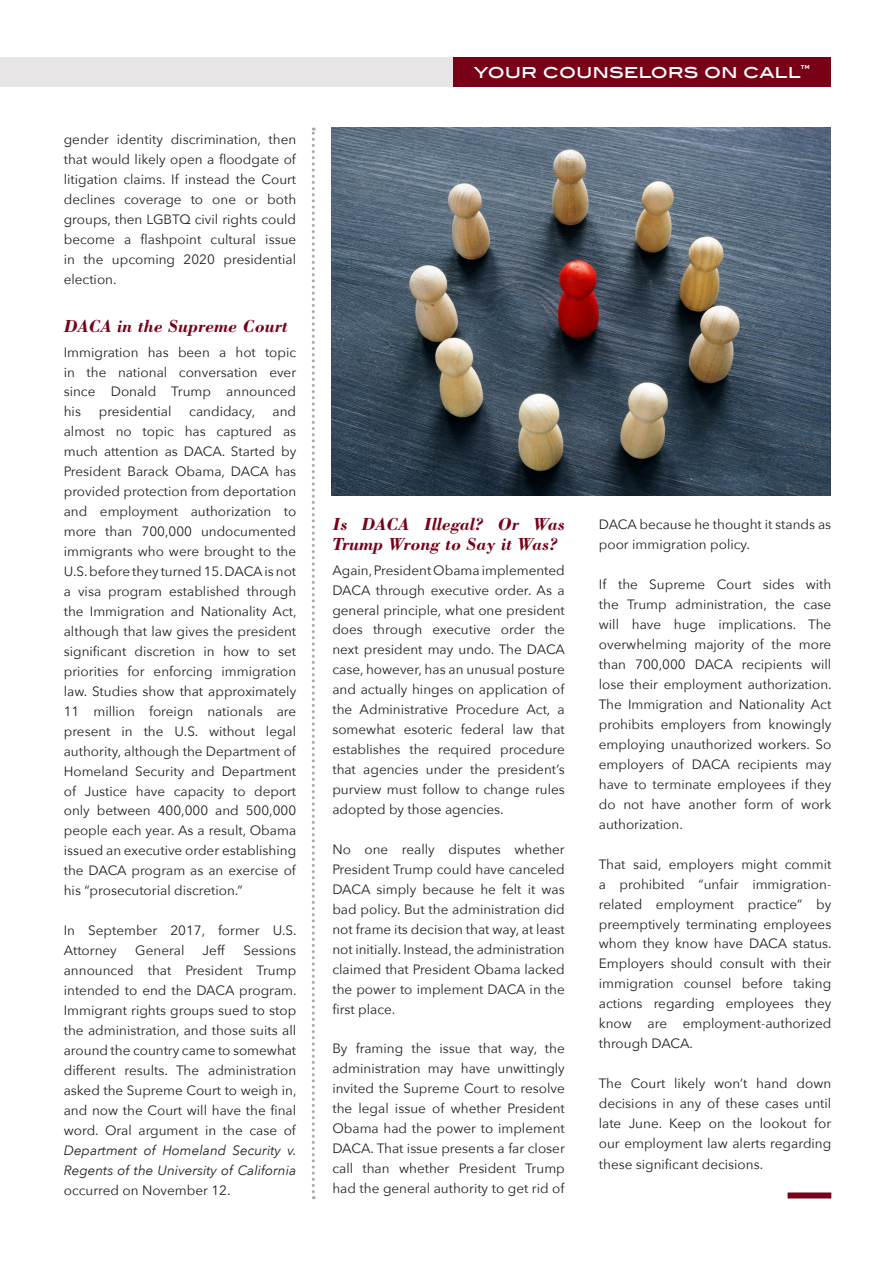
<style>
.page{position:relative;width:893px;height:1263px;background:#fff}
.page>*{position:absolute;margin:0;border:0;box-sizing:border-box;transform-origin:0 0}
.t1{font:italic 700 18px/20px "Bodoni LT Pro";color:#780118}
.Header_02{font:500 18px "ITC Blair";color:#fff}
.Cover_Big_title{font:500 15px "ITC Blair";letter-spacing:.03em;color:#fff}
.t2{font:13.5px/20px "Avenir Next";color:#231f20;text-align:justify}
.s1{font-style:italic}
</style>
<div class="page">
<div style="left:0;top:57px;width:830px;height:30px;background:#e8e5e6"></div>
<div style="left:788px;top:1192px;width:43px;height:6px;background:#780118"></div>
<svg style="left:312px;top:128px;width:3px;height:1071px"></svg>
<div style="left:453px;top:57px;width:377px;height:30px;background:#780118"></div>
<img style="left:331px;top:128px;width:499px;height:367px">
<p class="t2" style="left:64px;top:129px;width:234px">gender identity discrimination, then that would likely open a floodgate of litigation claims. If instead the Court declines coverage to one or both groups, then LGBTQ civil rights could become a flashpoint cultural issue in the upcoming 2020 presidential election.</p>
<p class="t1" style="left:64px;top:316px;width:226px">DACA in the Supreme Court</p>
<p class="t2" style="left:64px;top:341px;width:234px">Immigration has been a hot topic in the national conversation ever since Donald Trump announced his</p>
<p class="t2" style="left:64px;top:401px;width:234px;text-indent:209px">and almost no topic has captured as much attention as DACA. Started by President Barack Obama, DACA has provided protection from deportation and employment authorization to more than 700,000 undocumented immigrants who were brought to the U.S. before they turned 15. DACA is not a visa program established through the Immigration and Nationality Act, although that law gives the president significant discretion in how to set priorities for enforcing immigration law. Studies show that approximately 11 million foreign nationals are present in the U.S. without legal authority, although the Department of Homeland Security and Department of Justice have capacity to deport only between 400,000 and 500,000 people each year. As a result, Obama issued an executive order establishing the DACA program as an exercise of his “prosecutorial discretion.”</p>
<p class="t2" style="left:64px;top:920px;width:234px">In September 2017, former U.S.<br>Attorney</p>
<p class="t2" style="left:99px;top:401px;width:74px">presidential</p>
<p class="t2" style="left:189px;top:401px;width:67px">candidacy,</p>
<p class="t2" style="left:135px;top:940px;width:51px">General</p>
<p class="t2" style="left:203px;top:940px;width:24px">Jeff</p>
<p class="t2" style="left:64px;top:940px;width:234px;text-indent:180px">Sessions announced that President Trump intended to end the DACA program.<br>Immigrant rights groups sued to stop the administration, and those suits all around the country came to somewhat different results. The administration asked the Supreme Court to weigh in, and now the Court will have the final word. Oral argument in the case of <span class="s1">Department of Homeland Security v.<br>Regents of the University of California </span>occurred on November 12.</p>
<p class="Header_02" style="left:474px;top:61px;width:338px">your counselors on call™</p>
<p class="Cover_Big_title" style="left:676px;top:64px;width:144px">BARLEY.COM</p>
<p class="t1" style="left:332px;top:514px;width:234px">Is DACA Illegal? Or Was<br>Trump Wrong to Say it Was?</p>
<p class="t2" style="left:332px;top:559px;width:234px">Again, President Obama implemented DACA through executive order. As a general principle, what one president does through executive order the next president may undo. The DACA case, however, has an unusual posture and actually hinges on application of the Administrative Procedure Act, a somewhat esoteric federal law that establishes the required procedure that agencies under the president’s purview must follow to change rules adopted by those agencies.</p>
<p class="t2" style="left:332px;top:839px;width:234px">No one really disputes whether President Trump could have canceled DACA simply because he felt it was bad policy. But the administration did not frame its decision that way, at least not initially. Instead, the administration claimed that President Obama lacked the power to implement DACA in the first place.</p>
<p class="t2" style="left:332px;top:1038px;width:234px">By framing the issue that way, the administration may have unwittingly invited the Supreme Court to resolve the legal issue of whether President Obama had the power to implement DACA. That issue presents a far closer call than whether President Trump had the general authority to get rid of</p>
<p class="t2" style="left:599px;top:514px;width:234px">DACA because he thought it stands as poor immigration policy.</p>
<p class="t2" style="left:599px;top:574px;width:234px">If the Supreme Court sides with the Trump administration, the case will have huge implications. The overwhelming majority of the more than 700,000 DACA recipients will lose their employment authorization.<br>The Immigration and Nationality Act prohibits employers from knowingly employing unauthorized workers. So employers of DACA recipients may have to terminate employees if they do not have another form of work authorization.</p>
<p class="t2" style="left:599px;top:853px;width:234px">That said, employers might commit a prohibited “unfair immigration&shy;related employment practice” by preemptively terminating employees whom they know have DACA status.<br>Employers should consult with their immigration counsel before taking actions regarding employees they know are employment-authorized through DACA.</p>
<p class="t2" style="left:599px;top:1073px;width:234px">The Court likely won’t hand down decisions in any of these cases until late June. Keep on the lookout for our employment law alerts regarding these significant decisions.</p>
</div>
